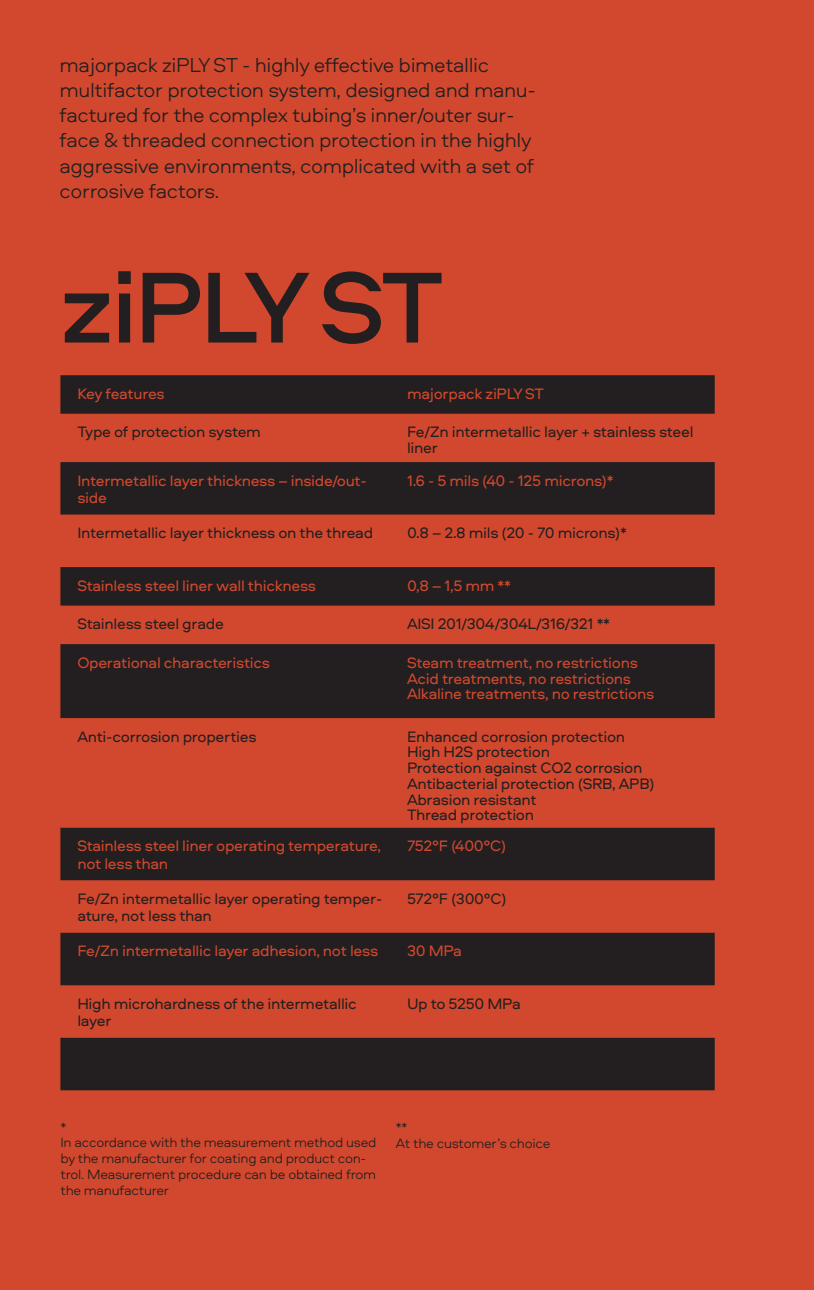
<style>
.page{position:relative;width:814px;height:1290px;background:#d2482e}
.page>*{position:absolute;margin:0;border:0;box-sizing:border-box;transform-origin:0 0}
.Name{font:500 105px "Aeroport";letter-spacing:-.04em;color:#231f20}
.t1{font:300 21px/25.2px "Aeroport";letter-spacing:-.02em;color:#231f20}
.t2{font:15.75px/17.5px "Aeroport";letter-spacing:-.02em;color:#231f20}
.t3{font:15.75px/17.5px "Aeroport";letter-spacing:-.02em;color:#d2482e}
.t4{font:300 14px/15.8px "Aeroport";letter-spacing:-.02em;color:#231f20}
</style>
<div class="page">
<svg style="left:60px;top:375px;width:654px;height:139px;fill:#231f20"></svg>
<svg style="left:60px;top:567px;width:654px;height:523px;fill:#231f20"></svg>
<p class="t1" style="left:60px;top:51px;width:478px">majorpack ziPLY ST - highly effective bimetallic multifactor protection system, designed and manu&shy;factured for the complex tubing’s inner/outer sur&shy;face &amp; threaded connection protection in the highly aggressive environments, complicated with a set of corrosive factors.</p>
<p class="Name" style="left:60px;top:233px;width:386px">ziPLY ST</p>
<p class="t3" style="left:77px;top:384px;width:89px">Key features</p>
<p class="t3" style="left:407px;top:384px;width:138px">majorpack ziPLY ST</p>
<p class="t2" style="left:77px;top:422px;width:185px">Type of protection system</p>
<p class="t2" style="left:407px;top:423px;width:288px;line-height:15.8px">Fe/Zn intermetallic layer + stainless steel liner</p>
<p class="t3" style="left:77px;top:471px;width:291px">Intermetallic layer thickness – inside/out&shy;side</p>
<p class="t3" style="left:407px;top:471px;width:208px">1.6 - 5 mils (40 - 125 microns)*</p>
<p class="t2" style="left:77px;top:523px;width:297px">Intermetallic layer thickness on the thread</p>
<p class="t2" style="left:407px;top:523px;width:221px">0.8 – 2.8 mils (20 - 70 microns)*</p>
<p class="t3" style="left:77px;top:576px;width:240px">Stainless steel liner wall thickness</p>
<p class="t3" style="left:407px;top:576px;width:105px">0,8 – 1,5 mm **</p>
<p class="t2" style="left:77px;top:614px;width:148px">Stainless steel grade</p>
<p class="t2" style="left:407px;top:614px;width:205px">AISI 201/304/304L/316/321 **</p>
<p class="t3" style="left:77px;top:653px;width:194px">Operational characteristics</p>
<p class="t3" style="left:407px;top:653px;width:232px">Steam treatment, no restrictions</p>
<p class="t3" style="left:407px;top:669px;width:226px">Acid treatments, no restrictions</p>
<p class="t3" style="left:407px;top:684px;width:249px">Alkaline treatments, no restrictions</p>
<p class="t2" style="left:77px;top:727px;width:181px">Anti-corrosion properties</p>
<p class="t2" style="left:407px;top:727px;width:220px">Enhanced corrosion protection</p>
<p class="t2" style="left:407px;top:742px;width:144px">High H2S protection</p>
<p class="t2" style="left:407px;top:758px;width:237px">Protection against CO2 corrosion</p>
<p class="t2" style="left:407px;top:774px;width:249px">Antibacterial protection (SRB, APB)</p>
<p class="t2" style="left:407px;top:790px;width:131px">Abrasion resistant</p>
<p class="t2" style="left:407px;top:805px;width:129px">Thread protection</p>
<p class="t3" style="left:77px;top:836px;width:305px">Stainless steel liner operating temperature, not less than</p>
<p class="t3" style="left:407px;top:836px;width:101px">752°F (400°C)</p>
<p class="t2" style="left:77px;top:889px;width:306px">Fe/Zn intermetallic layer operating temper&shy;ature, not less than</p>
<p class="t2" style="left:407px;top:889px;width:101px">572°F (300°C)</p>
<p class="t3" style="left:77px;top:941px;width:302px">Fe/Zn intermetallic layer adhesion, not less</p>
<p class="t3" style="left:407px;top:941px;width:56px">30 MPa</p>
<p class="t2" style="left:77px;top:994px;width:281px">High microhardness of the intermetallic layer</p>
<p class="t2" style="left:407px;top:994px;width:115px">Up to 5250 MPa</p>
<p class="t4" style="left:60px;top:1118px;width:7px">*</p>
<p class="t4" style="left:60px;top:1134px;width:317px">In accordance with the measurement method used by the manufacturer for coating and product con&shy;trol. Measurement procedure can be obtained from the manufacturer</p>
<p class="t4" style="left:396px;top:1118px;width:13px">**</p>
<p class="t4" style="left:396px;top:1135px;width:156px">At the customer’s choice</p>
</div>
